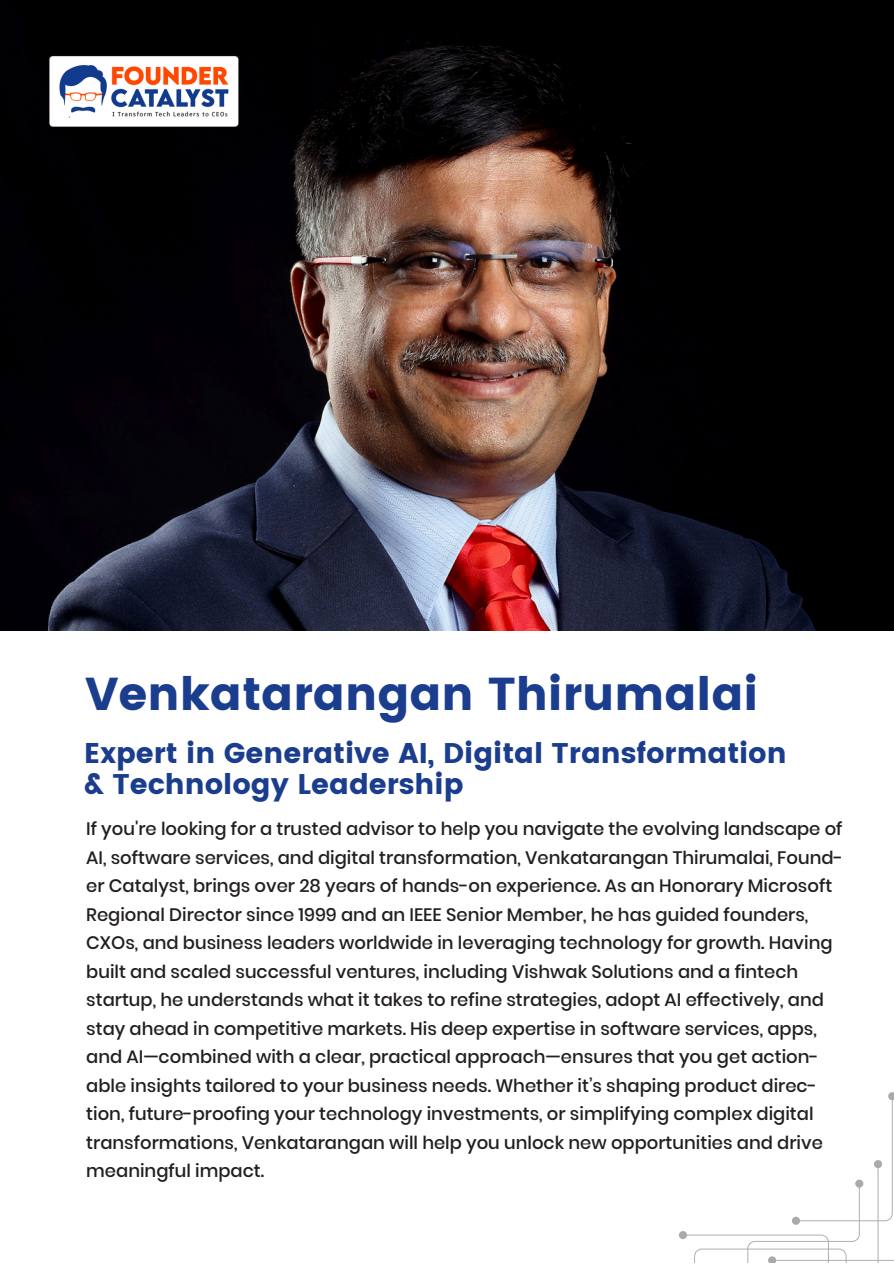
<style>
.page{position:relative;width:894px;height:1264px;background:#fff}
.page>*{position:absolute;margin:0;border:0;box-sizing:border-box;transform-origin:0 0}
.t1{font:46.05px "Poppins";color:#1b3d8e}
.t2{font:28.35px/31px "Poppins";color:#1b3d8e}
.t3{font:21px/27px "Poppins";color:#121212}
.t4{font:500 18px/28.5px "Poppins";color:#231f20}
</style>
<div class="page">
<img style="left:0;top:0;width:893px;height:630px">
<img style="left:46px;top:52px;width:196px;height:78px">
<svg style="left:679px;top:1092px;width:214px;height:170px"></svg>
<div style="left:77px;top:824px;width:766px;height:385px;background:#fff"></div>
<h1 class="t1" style="left:85px;top:667px;width:674px">Venkatarangan Thirumalai</h1>
<h2 class="t2" style="left:84px;top:737px;width:704px">Expert in Generative AI, Digital Transformation &amp; Technology Leadership</h2>
<p class="t4" style="left:86px;top:814px;width:758px">If you're looking for a trusted advisor to help you navigate the evolving landscape of AI, software services, and digital transformation, Venkatarangan Thirumalai, Found&shy;er Catalyst, brings over 28 years of hands-on experience. As an Honorary Microsoft Regional Director since 1999 and an IEEE Senior Member, he has guided founders, CXOs, and business leaders worldwide in leveraging technology for growth. Having built and scaled successful ventures, including Vishwak Solutions and a fintech startup, he understands what it takes to refine strategies, adopt AI effectively, and stay ahead in competitive markets. His deep expertise in software services, apps, and AI—combined with a clear, practical approach—ensures that you get action&shy;able insights tailored to your business needs. Whether it’s shaping product direc&shy;tion, future-proofing your technology investments, or simplifying complex digital transformations, Venkatarangan will help you unlock new opportunities and drive meaningful impact.</p>
<p class="t3" style="left:84px;top:854px;width:711px">over 25 years of experience in transforming ideas into impactful solutions. From advising technology startups to helping global enterprises integrate cutting-edge AI technologies, I am passionate about enabling organizations to achieve measurable growth and innovation.</p>
<p class="t3" style="left:84px;top:1016px;width:758px">As an Honorary Microsoft Regional Director and IEEE Senior Member, I have been a thought leader in areas like Generative AI, Large Language Models (LLM), and entrepreneurship. My expertise lies in crafting business solutions that optimize productivity and deliver tangible customer value. I’ve spoken on global stages, addressing entrepreneurs,</p>
</div>
